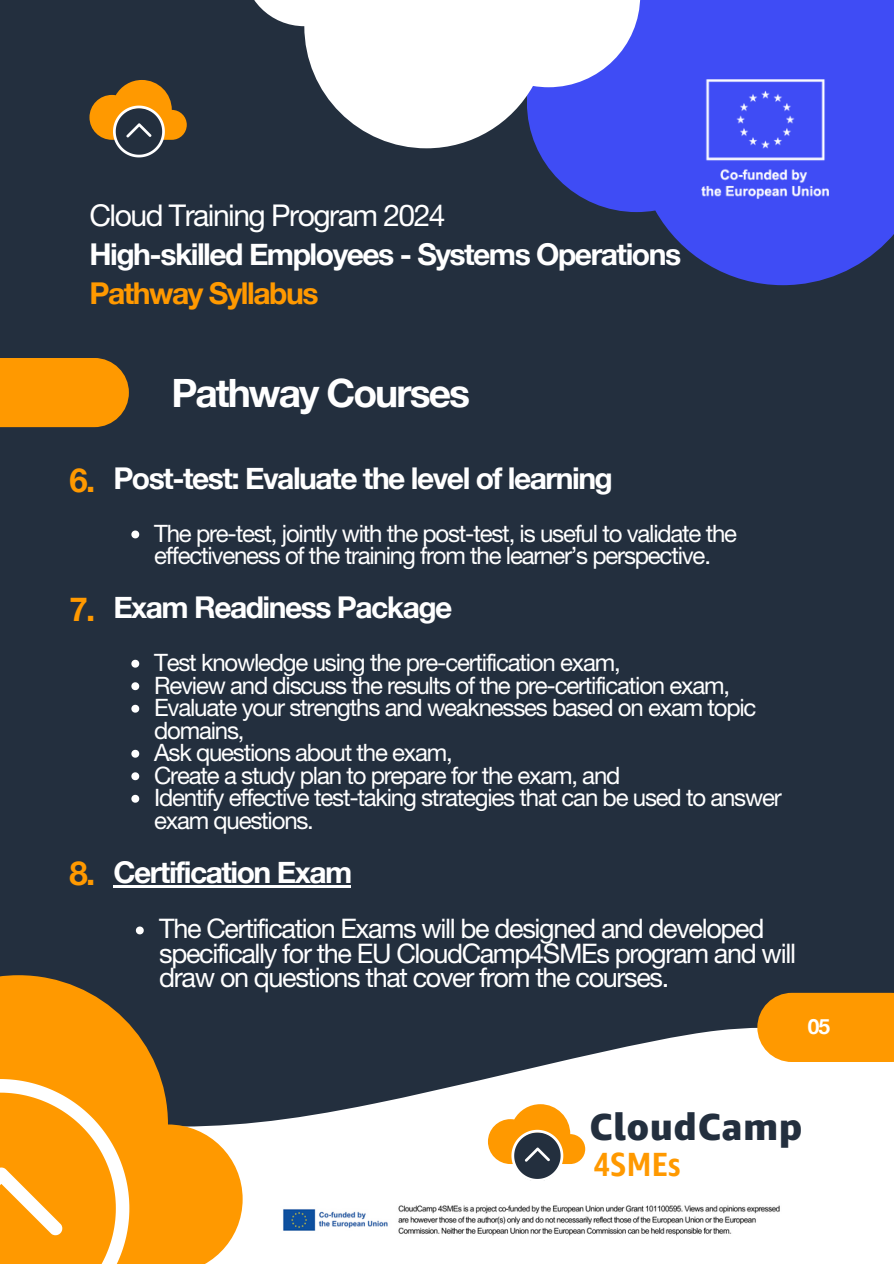
<style>
.page{position:relative;width:894px;height:1264px;background:#fff}
.page>*{position:absolute;margin:0;border:0;box-sizing:border-box;transform-origin:0 0}
.t1{font:700 39px "Helvetica Neue";letter-spacing:-.05em;color:#fff}
.t2{font:800 37.5px "Amazon Ember";letter-spacing:.01em;color:#232f3e}
.t3{font:700 33.45px "Amazon Ember Cd RC";letter-spacing:.01em;color:#f90}
.t4{font:700 33px "Helvetica Neue";color:#f90}
.t5{font:700 30px "Helvetica Neue";letter-spacing:-.05em;color:#fff}
.t6{font:30px "Helvetica Neue";letter-spacing:-.05em;color:#fff}
.t7{font:700 30px "Helvetica Neue";letter-spacing:-.05em;color:#f90}
.t8{font:27px/24.8px "Helvetica Neue";letter-spacing:-.05em;color:#fff}
.t9{font:24px/22.5px "Helvetica Neue";letter-spacing:-.05em;color:#fff}
.t10{font:700 21px "Helvetica Neue";color:#fff}
.s1{font-size:33px;color:#f90}
</style>
<div class="page">
<div style="left:0;top:0;width:893px;height:1263px;background:#232f3e"></div>
<svg style="left:242px;top:1027px;width:651px;height:236px;fill:#fff"></svg>
<svg style="left:488px;top:1104px;width:97px;height:77px"></svg>
<svg style="left:0;top:975px;width:242px;height:288px;fill:#f90"></svg>
<svg style="left:0;top:1079px;width:129px;height:184px;background:#ffac30"></svg>
<svg style="left:537px;top:0;width:356px;height:285px;fill:#3f4cf5"></svg>
<img style="left:701px;top:80px;width:127px;height:118px">
<img style="left:267px;top:1189px;width:537px;height:61px">
<div style="left:0;top:358px;width:129px;height:69px;background:#f90"></div>
<hr style="left:113px;top:884px;width:237px;height:3px;background:#fff">
<svg style="left:136px;top:926px;width:8px;height:8px"></svg>
<svg style="left:254px;top:0;width:386px;height:148px;fill:#fff"></svg>
<svg style="left:89px;top:80px;width:98px;height:77px"></svg>
<svg style="left:757px;top:992px;width:136px;height:70px;background:#f5970a"></svg>
<svg style="left:131px;top:530px;width:8px;height:8px"></svg>
<svg style="left:131px;top:659px;width:8px;height:8px"></svg>
<svg style="left:131px;top:682px;width:8px;height:8px"></svg>
<svg style="left:131px;top:704px;width:8px;height:8px"></svg>
<svg style="left:131px;top:749px;width:8px;height:8px"></svg>
<svg style="left:131px;top:772px;width:8px;height:8px"></svg>
<svg style="left:131px;top:794px;width:8px;height:8px"></svg>
<p class="t6" style="left:89px;top:197px;width:357px">Cloud Training Program 2024</p>
<p class="t5" style="left:89px;top:236px;width:593px">High-skilled Employees - Systems Operations</p>
<p class="t7" style="left:89px;top:275px;width:230px">Pathway Syllabus</p>
<h1 class="t1" style="left:171px;top:369px;width:300px">Pathway Courses</h1>
<p class="t5" style="left:70px;top:459px;width:544px"><span class="s1">6.</span> Post-test: Evaluate the level of learning</p>
<p class="t9" style="left:154px;top:521px;width:584px">The pre-test, jointly with the post-test, is useful to validate the effectiveness of the training from the learner’s perspective.</p>
<p class="t5" style="left:70px;top:589px;width:384px"><span class="s1">7.</span> Exam Readiness Package</p>
<p class="t9" style="left:154px;top:651px;width:629px">Test knowledge using the pre-certification exam,<br>Review and discuss the results of the pre-certification exam, Evaluate your strengths and weaknesses based on exam topic domains,<br>Ask questions about the exam,<br>Create a study plan to prepare for the exam, and<br>Identify effective test-taking strategies that can be used to answer exam questions.</p>
<h3 class="t4" style="left:70px;top:853px;width:27px">8.</h3>
<p class="t5" style="left:113px;top:853px;width:240px">Certification Exam</p>
<p class="t8" style="left:159px;top:915px;width:638px">The Certification Exams will be designed and developed specifically for the EU CloudCamp4SMEs program and will draw on questions that cover from the courses.</p>
<p class="t10" style="left:807px;top:1013px;width:24px">05</p>
<h2 class="t2" style="left:589px;top:1103px;width:215px">CloudCamp</h2>
<h3 class="t3" style="left:593px;top:1152px;width:88px">4SMEs</h3>
</div>
